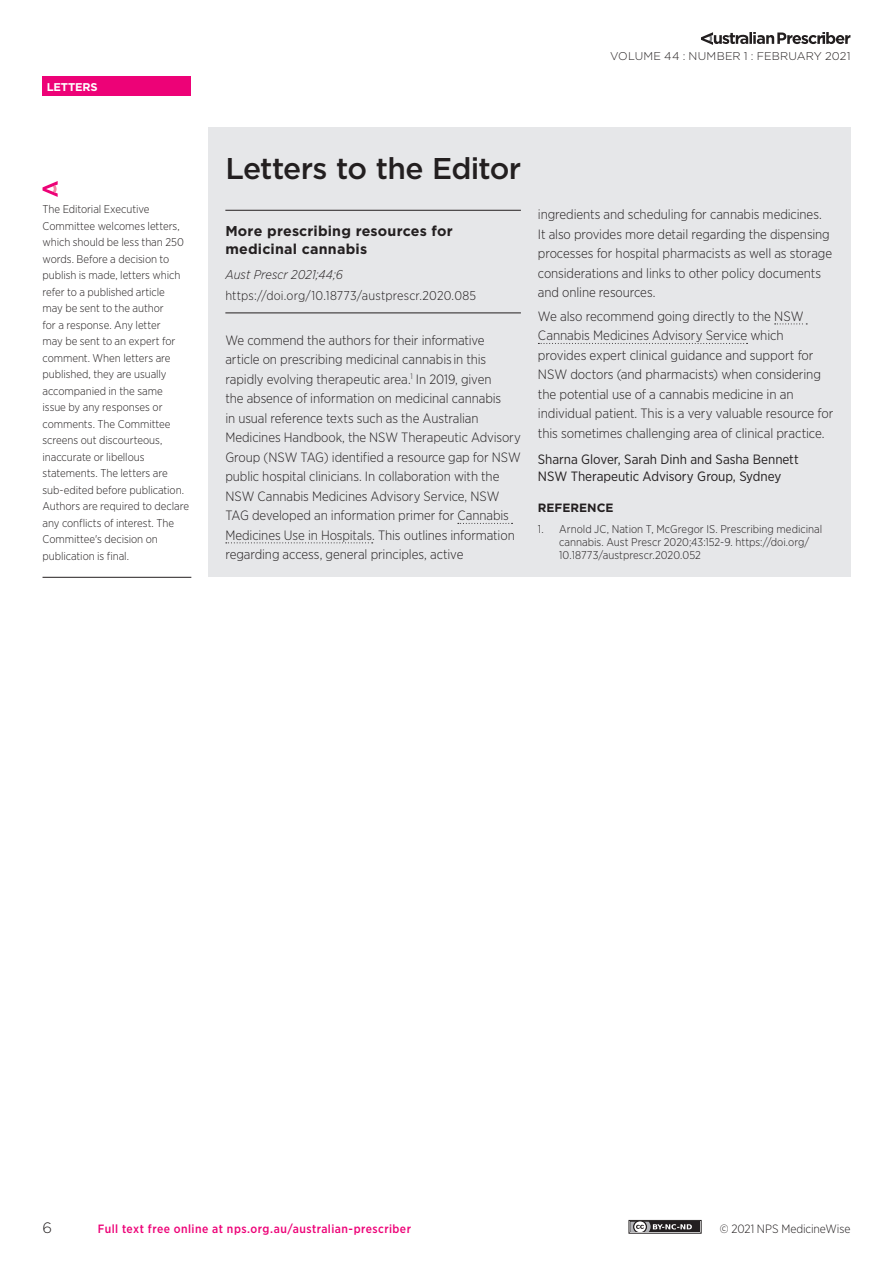
<style>
.page{position:relative;width:893px;height:1263px;background:#fff}
.page>*{position:absolute;margin:0;border:0;box-sizing:border-box;transform-origin:0 0}
.Letters_Header{font:500 30px "Gotham";letter-spacing:-.025em;color:#231f20}
.t1{font:300 15px "Gotham";color:#231f20}
.Letters_Title_with_D{font:700 14.25px/18px "Gotham";letter-spacing:.015em;color:#231f20}
.Letters_Text{font:300 13.5px/19.5px "Gotham Narrow";letter-spacing:-.005em;color:#231f20}
.Letters_Sign_Off_Nam{font:13.5px "Gotham Narrow";letter-spacing:-.005em;color:#231f20}
.Letters_Sign_Off_Det{font:13.5px "Gotham Narrow";letter-spacing:-.005em;color:#231f20}
.Letters_DOI_Citation{font:300 12.75px "Gotham Narrow";letter-spacing:.01em;color:#231f20}
.Letters_Citation{font:italic 300 12.75px "Gotham Narrow";letter-spacing:.005em;color:#231f20}
.t2{font:500 12px "Gotham Narrow";letter-spacing:.035em;color:#ed0277}
.t3{font:300 12px "Gotham Narrow";letter-spacing:-.005em;color:#231f20}
.Letters_References_H{font:700 12px "Gotham";color:#231f20}
.Letters_Intro{font:300 11.25px/16.5px "Gotham Narrow";letter-spacing:-.005em;color:#231f20}
.Letters_References_T{font:300 11.25px/12.8px "Gotham Narrow";color:#231f20}
.t4{font:300 11.25px "Gotham";letter-spacing:.015em;color:#231f20}
.t5{font:700 11.25px "Gotham";letter-spacing:-.015em;color:#fff}
</style>
<div class="page">
<div style="left:43px;top:77px;width:148px;height:19px;background:#ed0277"></div>
<svg style="left:701px;top:32px;width:149px;height:13px"></svg>
<div style="left:628px;top:1220px;width:74px;height:13px;border:1px solid #231f20"></div>
<div style="left:630px;top:1222px;width:70px;height:10px;background:#231f20"></div>
<svg style="left:630px;top:1222px;width:62px;height:10px"></svg>
<div style="left:208px;top:128px;width:642px;height:449px;background:#e6e7e9"></div>
<hr style="left:225px;top:210px;width:296px;height:1px;background:#231f20">
<hr style="left:225px;top:313px;width:296px;height:1px;background:#231f20">
<svg style="left:458px;top:523px;width:55px;height:1px"></svg>
<svg style="left:226px;top:542px;width:147px;height:1px"></svg>
<svg style="left:775px;top:323px;width:32px;height:1px"></svg>
<svg style="left:538px;top:343px;width:209px;height:1px"></svg>
<hr style="left:43px;top:577px;width:148px;height:1px;background:#231f20">
<svg style="left:43px;top:181px;width:15px;height:16px"></svg>
<p class="t5" style="left:47px;top:79px;width:52px">LETTERS</p>
<p class="Letters_Intro" style="left:43px;top:201px;width:148px">The Editorial Executive<br>Committee welcomes letters, which should be less than 250 words. Before a decision to publish is made, letters which refer to a published article<br>may be sent to the author<br>for a response. Any letter<br>may be sent to an expert for comment. When letters are published, they are usually accompanied in the same<br>issue by any responses or comments. The Committee screens out discourteous, inaccurate or libellous statements. The letters are sub-edited before publication.<br>Authors are required to declare any conflicts of interest. The<br>Committee's decision on publication is final.</p>
<p class="t4" style="left:610px;top:48px;width:242px">VOLUME 44 : NUMBER 1 : FEBRUARY 2021</p>
<p class="Letters_Header" style="left:225px;top:148px;width:297px">Letters to the Editor</p>
<p class="Letters_Title_with_D" style="left:225px;top:222px;width:229px">More prescribing resources for medicinal cannabis</p>
<p class="Letters_Citation" style="left:225px;top:267px;width:119px">Aust Prescr 2021;44;6</p>
<p class="Letters_DOI_Citation" style="left:225px;top:288px;width:252px">https://doi.org/10.18773/austprescr.2020.085</p>
<p class="Letters_Text" style="left:225px;top:330px;width:297px">We commend the authors for their informative article on prescribing medicinal cannabis in this rapidly evolving therapeutic area.<sup>1</sup> In 2019, given<br>the absence of information on medicinal cannabis<br>in usual reference texts such as the Australian Medicines Handbook, the NSW Therapeutic Advisory Group (NSW TAG) identified a resource gap for NSW public hospital clinicians. In collaboration with the NSW Cannabis Medicines Advisory Service, NSW TAG developed an information primer for Cannabis Medicines Use in Hospitals. This outlines information regarding access, general principles, active</p>
<p class="Letters_Text" style="left:538px;top:204px;width:296px">ingredients and scheduling for cannabis medicines.<br>It also provides more detail regarding the dispensing processes for hospital pharmacists as well as storage considerations and links to other policy documents and online resources.</p>
<p class="Letters_Text" style="left:538px;top:306px;width:297px">We also recommend going directly to the NSW Cannabis Medicines Advisory Service which provides expert clinical guidance and support for NSW doctors (and pharmacists) when considering the potential use of a cannabis medicine in an individual patient. This is a very valuable resource for this sometimes challenging area of clinical practice.</p>
<p class="Letters_Sign_Off_Nam" style="left:538px;top:451px;width:262px">Sharna Glover, Sarah Dinh and Sasha Bennett</p>
<p class="Letters_Sign_Off_Det" style="left:538px;top:468px;width:245px">NSW Therapeutic Advisory Group, Sydney</p>
<p class="Letters_References_H" style="left:538px;top:500px;width:77px">REFERENCE</p>
<p class="Letters_References_T" style="left:559px;top:522px;width:265px;text-indent:-21px">1. Arnold JC, Nation T, McGregor IS. Prescribing medicinal cannabis. Aust Prescr 2020;43:152-9. https://doi.org/<br>10.18773/austprescr.2020.052</p>
<p class="t1" style="left:43px;top:1218px;width:11px">6</p>
<p class="t2" style="left:98px;top:1221px;width:315px">Full text free online at nps.org.au/australian-prescriber</p>
<p class="t3" style="left:720px;top:1222px;width:132px">© 2021 NPS MedicineWise</p>
</div>
